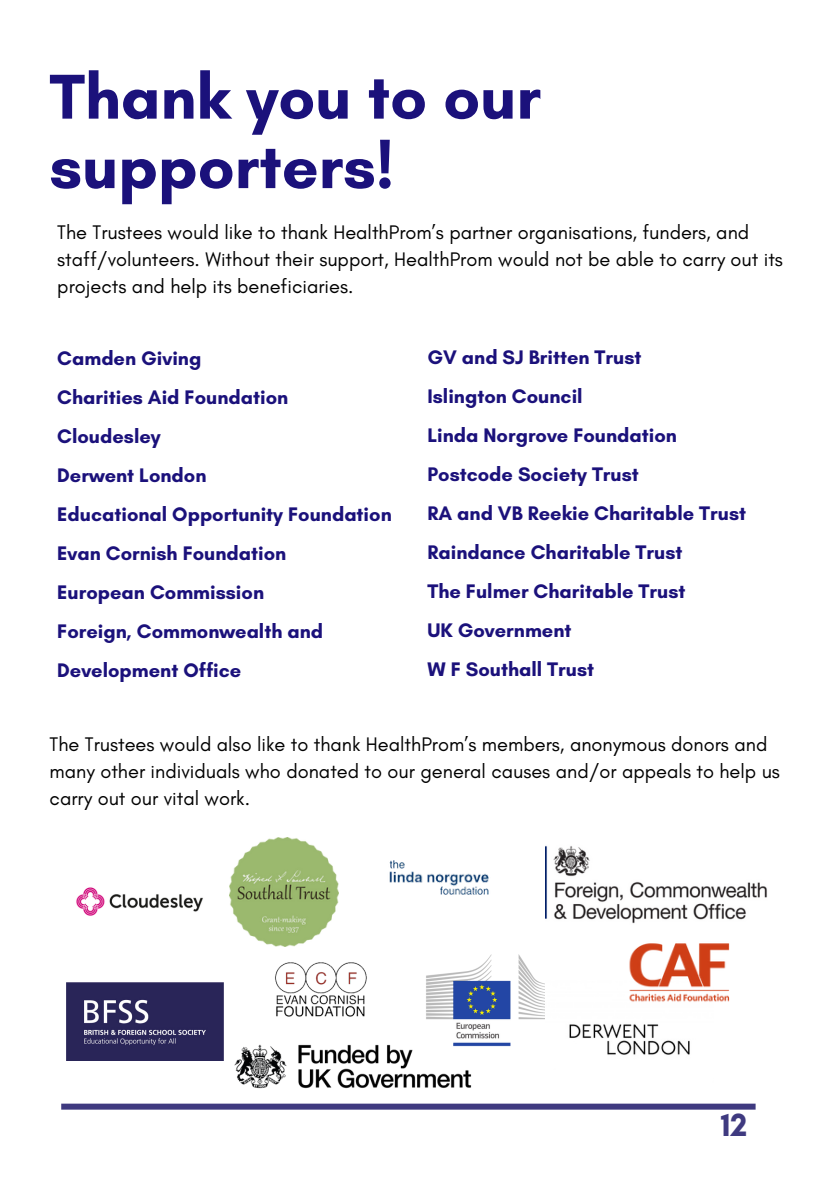
<style>
.page{position:relative;width:839px;height:1191px;background:#fff}
.page>*{position:absolute;margin:0;border:0;box-sizing:border-box;transform-origin:0 0}
.t1{font:700 64.4px/69.4px "Glacial Indifference";color:#1b117b}
.t2{font:700 32.6px "Glacial Indifference";color:#3f3a80}
.t3{font:700 20px/39px "Glacial Indifference";color:#1b117b}
.t4{font:20px/27px "Glacial Indifference";color:#000}
</style>
<div class="page">
<img style="left:229px;top:837px;width:109px;height:110px">
<div style="left:61px;top:1104px;width:694px;height:6px;background:#3f3a80"></div>
<img style="left:545px;top:845px;width:222px;height:79px">
<img style="left:67px;top:982px;width:156px;height:78px">
<img style="left:426px;top:954px;width:119px;height:93px">
<img style="left:569px;top:1024px;width:121px;height:31px">
<img style="left:76px;top:887px;width:127px;height:29px">
<img style="left:389px;top:860px;width:100px;height:35px">
<img style="left:275px;top:962px;width:92px;height:55px">
<img style="left:629px;top:943px;width:101px;height:59px">
<img style="left:234px;top:1039px;width:242px;height:50px">
<p class="t1" style="left:50px;top:61px;width:493px">Thank you to our supporters!</p>
<h1 class="t4" style="left:57px;top:219px;width:727px">The Trustees would like to thank HealthProm’s partner organisations, funders, and staff/volunteers. Without their support, HealthProm would not be able to carry out its projects and help its beneficiaries.</h1>
<p class="t3" style="left:57px;top:338px;width:336px">Camden Giving<br>Charities Aid Foundation<br>Cloudesley<br>Derwent London<br>Educational Opportunity Foundation<br>Evan Cornish Foundation<br>European Commission<br>Foreign, Commonwealth and<br>Development Office</p>
<p class="t3" style="left:427px;top:337px;width:320px">GV and SJ Britten Trust<br>Islington Council<br>Linda Norgrove Foundation<br>Postcode Society Trust<br>RA and VB Reekie Charitable Trust<br>Raindance Charitable Trust<br>The Fulmer Charitable Trust<br>UK Government<br>W F Southall Trust</p>
<h2 class="t4" style="left:50px;top:730px;width:731px">The Trustees would also like to thank HealthProm’s members, anonymous donors and many other individuals who donated to our general causes and/or appeals to help us carry out our vital work.</h2>
<h2 class="t2" style="left:720px;top:1105px;width:28px">12</h2>
</div>
